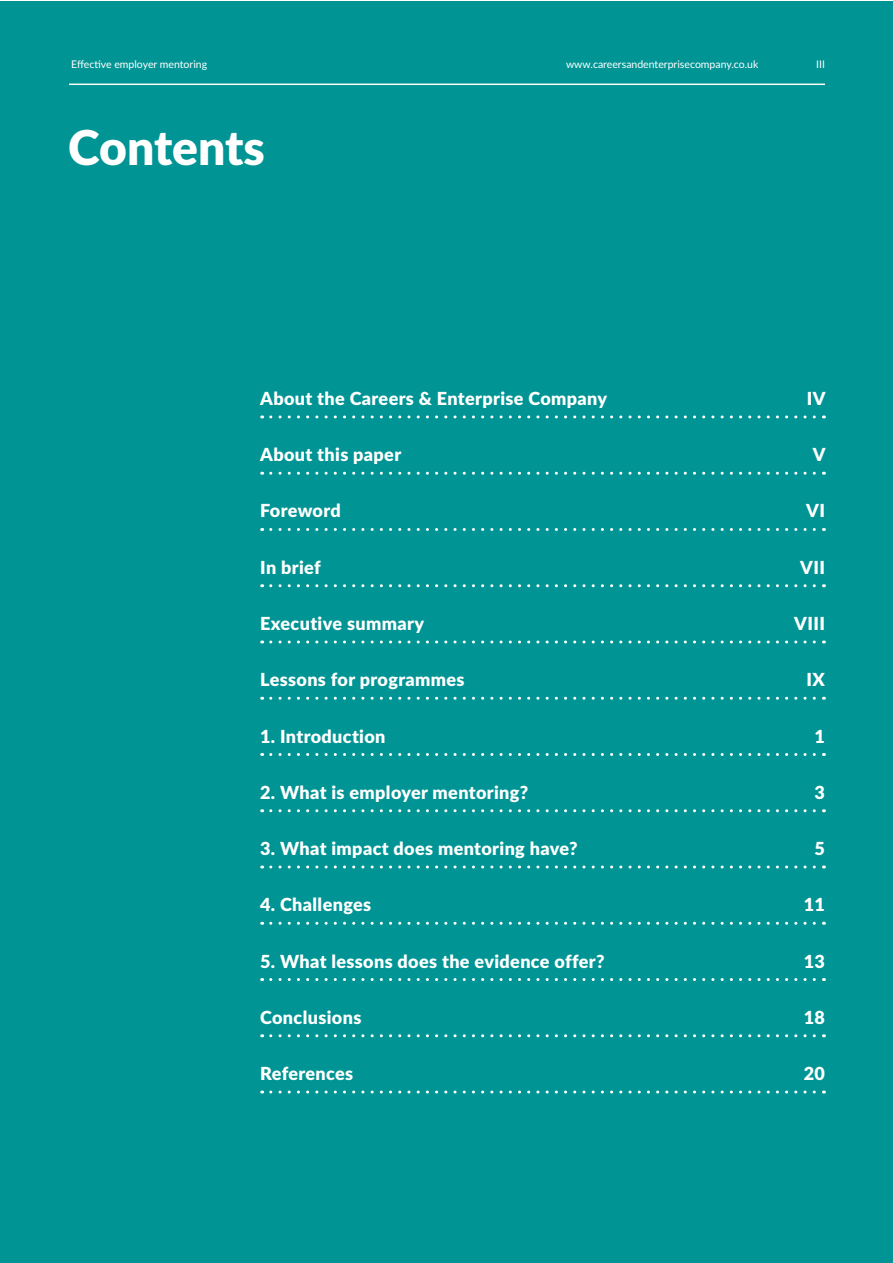
<style>
.page{position:relative;width:893px;height:1263px;background:#fff}
.page>*{position:absolute;margin:0;border:0;box-sizing:border-box;transform-origin:0 0}
.t1{font:900 48px "Lato";letter-spacing:-.005em;color:#fff}
.t2{font:900 18px "Lato";letter-spacing:.02em;color:#fff}
.t3{font:10.5px "Lato";color:#fff}
</style>
<div class="page">
<div style="left:0;top:1px;width:892px;height:1262px;background:#009494"></div>
<hr style="left:69px;top:84px;width:756px;height:1px;background:#fff">
<svg style="left:271px;top:415px;width:553px;height:3px"></svg>
<svg style="left:271px;top:472px;width:553px;height:3px"></svg>
<svg style="left:271px;top:528px;width:553px;height:3px"></svg>
<svg style="left:271px;top:584px;width:553px;height:3px"></svg>
<svg style="left:271px;top:640px;width:553px;height:3px"></svg>
<svg style="left:271px;top:697px;width:553px;height:3px"></svg>
<svg style="left:271px;top:753px;width:553px;height:3px"></svg>
<svg style="left:271px;top:809px;width:553px;height:3px"></svg>
<svg style="left:271px;top:865px;width:553px;height:3px"></svg>
<svg style="left:271px;top:922px;width:553px;height:3px"></svg>
<svg style="left:271px;top:978px;width:553px;height:3px"></svg>
<svg style="left:271px;top:1034px;width:553px;height:3px"></svg>
<svg style="left:271px;top:1090px;width:553px;height:3px"></svg>
<p class="t3" style="left:71px;top:58px;width:137px">Effective employer mentoring</p>
<p class="t3" style="left:566px;top:58px;width:194px">www.careersandenterprisecompany.co.uk</p>
<p class="t3" style="left:816px;top:58px;width:10px">III</p>
<h1 class="t1" style="left:68px;top:118px;width:198px">Contents</h1>
<p class="t2" style="left:260px;top:387px;width:349px">About the Careers &amp; Enterprise Company</p>
<p class="t2" style="left:807px;top:387px;width:20px">IV</p>
<p class="t2" style="left:260px;top:443px;width:143px">About this paper</p>
<p class="t2" style="left:813px;top:443px;width:14px">V</p>
<p class="t2" style="left:260px;top:500px;width:82px">Foreword</p>
<p class="t2" style="left:806px;top:500px;width:20px">VI</p>
<p class="t2" style="left:260px;top:556px;width:62px">In brief</p>
<p class="t2" style="left:800px;top:556px;width:26px">VII</p>
<p class="t2" style="left:260px;top:612px;width:165px">Executive summary</p>
<p class="t2" style="left:794px;top:612px;width:32px">VIII</p>
<p class="t2" style="left:260px;top:668px;width:206px">Lessons for programmes</p>
<p class="t2" style="left:807px;top:668px;width:20px">IX</p>
<p class="t2" style="left:260px;top:725px;width:127px">1. Introduction</p>
<p class="t2" style="left:814px;top:725px;width:12px">1</p>
<p class="t2" style="left:260px;top:781px;width:270px">2. What is employer mentoring?</p>
<p class="t2" style="left:814px;top:781px;width:12px">3</p>
<p class="t2" style="left:260px;top:837px;width:319px">3. What impact does mentoring have?</p>
<p class="t2" style="left:814px;top:837px;width:12px">5</p>
<p class="t2" style="left:260px;top:893px;width:113px">4. Challenges</p>
<p class="t2" style="left:804px;top:893px;width:23px">11</p>
<p class="t2" style="left:260px;top:950px;width:346px">5. What lessons does the evidence offer?</p>
<p class="t2" style="left:804px;top:950px;width:23px">13</p>
<p class="t2" style="left:260px;top:1006px;width:103px">Conclusions</p>
<p class="t2" style="left:804px;top:1006px;width:23px">18</p>
<p class="t2" style="left:260px;top:1062px;width:95px">References</p>
<p class="t2" style="left:804px;top:1062px;width:23px">20</p>
</div>
